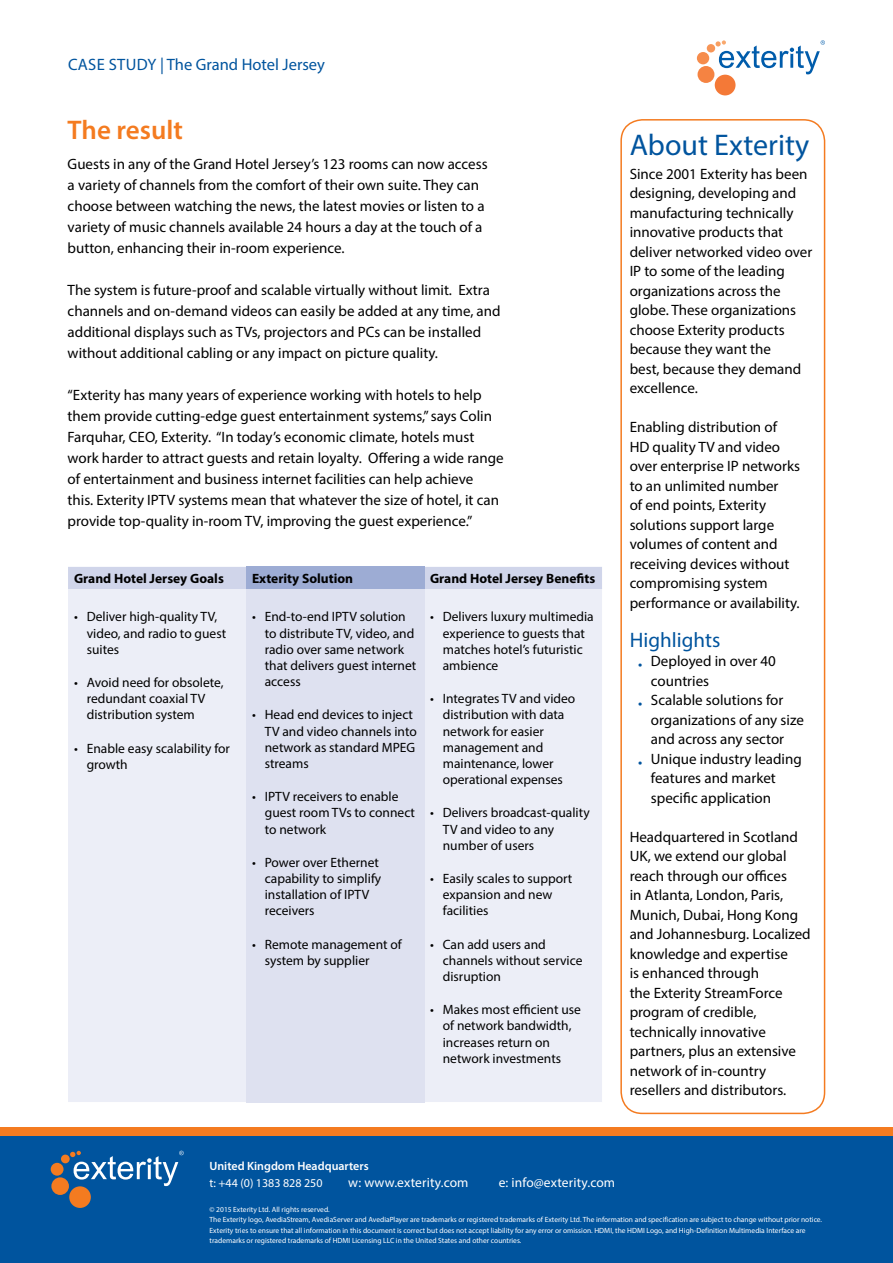
<style>
.page{position:relative;width:893px;height:1263px;background:#fff}
.page>*{position:absolute;margin:0;border:0;box-sizing:border-box;transform-origin:0 0}
.t1{font:30px "Myriad Pro";color:#00549e}
.t2{font:600 27px "Myriad Pro";color:#f47b20}
.t3{font:21px "Myriad Pro";color:#00549e}
.t4{font:16.5px "Myriad Pro";color:#00549e}
.body{font:15px/19.5px "Myriad Pro";color:#000}
.t5{font:13.5px/16.2px "Myriad Pro";color:#000}
.Body{font:700 13.5px "Myriad Pro";color:#000}
.t6{font:13.5px "Myriad Pro";letter-spacing:.01em;color:#fff}
.t7{font:600 12px "Myriad Pro";color:#fff}
.t8{font:12px "Myriad Pro";color:#fff}
.t9{font:7.5px/10.5px "Myriad Pro";color:#fff}
.s1{color:#00549e}
</style>
<div class="page">
<div style="left:707px;top:44px;width:8px;height:9px;background:#f79557;border-radius:50%"></div>
<div style="left:697px;top:52px;width:12px;height:12px;background:#f68c4c;border-radius:50%"></div>
<div style="left:697px;top:66px;width:17px;height:17px;background:#f58342;border-radius:50%"></div>
<div style="left:715px;top:75px;width:20px;height:20px;background:#f47937;border-radius:50%"></div>
<svg style="left:715px;top:40px;width:110px;height:34px"></svg>
<div style="left:0;top:1133px;width:893px;height:130px;background:#00549e"></div>
<div style="left:61px;top:1154px;width:9px;height:9px;background:#f47b20;border-radius:50%"></div>
<div style="left:51px;top:1163px;width:13px;height:13px;background:#f47b20;border-radius:50%"></div>
<div style="left:51px;top:1177px;width:18px;height:18px;background:#f47b20;border-radius:50%"></div>
<div style="left:69px;top:1186px;width:22px;height:22px;background:#f47b20;border-radius:50%"></div>
<svg style="left:70px;top:1151px;width:114px;height:35px"></svg>
<div style="left:0;top:1127px;width:893px;height:8px;background:#f47b20"></div>
<div style="left:620px;top:119px;width:205px;height:995px;border:2px solid #f47b20;border-radius:21px"></div>
<div style="left:68px;top:567px;width:534px;height:22px;background:#d0d5ea"></div>
<div style="left:246px;top:567px;width:178px;height:22px;background:#9dacd4"></div>
<div style="left:68px;top:589px;width:534px;height:513px;background:#eceef7"></div>
<div style="left:246px;top:589px;width:178px;height:513px;background:#dee1f0"></div>
<p class="t4" style="left:68px;top:54px;width:258px">CASE STUDY | The Grand Hotel Jersey</p>
<p class="t2" style="left:68px;top:113px;width:117px">The result</p>
<p class="body" style="left:68px;top:153px;width:421px;line-height:21px">Guests in any of the Grand Hotel Jersey’s 123 rooms can now access a variety of channels from the comfort of their own suite. They can choose between watching the news, the latest movies or listen to a variety of music channels available 24 hours a day at the touch of a button, enhancing their in-room experience.</p>
<p class="body" style="left:68px;top:279px;width:434px;line-height:21px">The system is future-proof and scalable virtually without limit. Extra channels and on-demand videos can easily be added at any time, and additional displays such as TVs, projectors and PCs can be installed without additional cabling or any impact on picture quality.</p>
<p class="body" style="left:68px;top:384px;width:437px;line-height:21px">“Exterity has many years of experience working with hotels to help them provide cutting-edge guest entertainment systems,” says Colin Farquhar, CEO, Exterity. “In today’s economic climate, hotels must work harder to attract guests and retain loyalty. Offering a wide range of entertainment and business internet facilities can help achieve<br>this. Exterity IPTV systems mean that whatever the size of hotel, it can provide top-quality in-room TV, improving the guest experience.”</p>
<p class="Body" style="left:74px;top:570px;width:151px">Grand Hotel Jersey Goals</p>
<p class="Body" style="left:252px;top:570px;width:103px">Exterity Solution</p>
<p class="Body" style="left:430px;top:570px;width:167px">Grand Hotel Jersey Benefits</p>
<p class="t5" style="left:87px;top:608px;width:141px;text-indent:-13px">• Deliver high-quality TV, video, and radio to guest suites</p>
<p class="t5" style="left:87px;top:674px;width:138px;text-indent:-13px">• Avoid need for obsolete, redundant coaxial TV distribution system</p>
<p class="t5" style="left:87px;top:740px;width:145px;text-indent:-13px">• Enable easy scalability for growth</p>
<p class="t5" style="left:265px;top:608px;width:153px;text-indent:-13px">• End-to-end IPTV solution to distribute TV, video, and radio over same network that delivers guest internet access</p>
<p class="t5" style="left:265px;top:706px;width:154px;text-indent:-13px">• Head end devices to inject<br>TV and video channels into network as standard MPEG streams</p>
<p class="t5" style="left:265px;top:788px;width:152px;text-indent:-13px">• IPTV receivers to enable guest room TVs to connect to network</p>
<p class="t5" style="left:265px;top:854px;width:118px;text-indent:-13px">• Power over Ethernet capability to simplify installation of IPTV receivers</p>
<p class="t5" style="left:265px;top:936px;width:138px;text-indent:-13px">• Remote management of system by supplier</p>
<p class="t5" style="left:443px;top:608px;width:152px;text-indent:-13px">• Delivers luxury multimedia experience to guests that matches hotel’s futuristic ambience</p>
<p class="t5" style="left:443px;top:690px;width:134px;text-indent:-13px">• Integrates TV and video distribution with data network for easier management and maintenance, lower operational expenses</p>
<p class="t5" style="left:443px;top:804px;width:148px;text-indent:-13px">• Delivers broadcast-quality<br>TV and video to any number of users</p>
<p class="t5" style="left:443px;top:870px;width:131px;text-indent:-13px">• Easily scales to support expansion and new facilities</p>
<p class="t5" style="left:443px;top:936px;width:141px;text-indent:-13px">• Can add users and channels without service disruption</p>
<p class="t5" style="left:443px;top:1001px;width:140px;text-indent:-13px">• Makes most efficient use of network bandwidth, increases return on network investments</p>
<p class="t1" style="left:630px;top:127px;width:181px">About Exterity</p>
<p class="body" style="left:630px;top:164px;width:184px">Since 2001 Exterity has been designing, developing and manufacturing technically innovative products that deliver networked video over<br>IP to some of the leading organizations across the globe. These organizations choose Exterity products because they want the<br>best, because they demand excellence.</p>
<p class="body" style="left:630px;top:417px;width:172px">Enabling distribution of<br>HD quality TV and video over enterprise IP networks to an unlimited number<br>of end points, Exterity solutions support large volumes of content and receiving devices without compromising system performance or availability.</p>
<p class="t3" style="left:630px;top:627px;width:92px">Highlights</p>
<p class="body" style="left:651px;top:651px;width:127px;text-indent:-13px"><span class="s1">•</span> Deployed in over 40 countries</p>
<p class="body" style="left:651px;top:690px;width:154px;text-indent:-13px"><span class="s1">•</span> Scalable solutions for organizations of any size and across any sector</p>
<p class="body" style="left:651px;top:749px;width:152px;text-indent:-13px"><span class="s1">•</span> Unique industry leading features and market specific application</p>
<p class="body" style="left:630px;top:827px;width:183px">Headquartered in Scotland<br>UK, we extend our global reach through our offices<br>in Atlanta, London, Paris,<br>Munich, Dubai, Hong Kong and Johannesburg. Localized knowledge and expertise<br>is enhanced through<br>the Exterity StreamForce program of credible, technically innovative partners, plus an extensive network of in-country resellers and distributors.</p>
<p class="t7" style="left:209px;top:1158px;width:161px">United Kingdom Headquarters</p>
<p class="t8" style="left:209px;top:1175px;width:115px">t: +44 (0) 1383 828 250</p>
<p class="t6" style="left:348px;top:1174px;width:122px">w: www.exterity.com</p>
<p class="t6" style="left:499px;top:1174px;width:118px">e: info@exterity.com</p>
<p class="t9" style="left:210px;top:1204px;width:614px">© 2015 Exterity Ltd. All rights reserved.<br>The Exterity logo, AvediaStream, AvediaServer and AvediaPlayer are trademarks or registered trademarks of Exterity Ltd. The information and specification are subject to change without prior notice.<br>Exterity tries to ensure that all information in this document is correct but does not accept liability for any error or omission. HDMI, the HDMI Logo, and High-Definition Multimedia Interface are trademarks or registered trademarks of HDMI Licensing LLC in the United States and other countries.</p>
</div>
